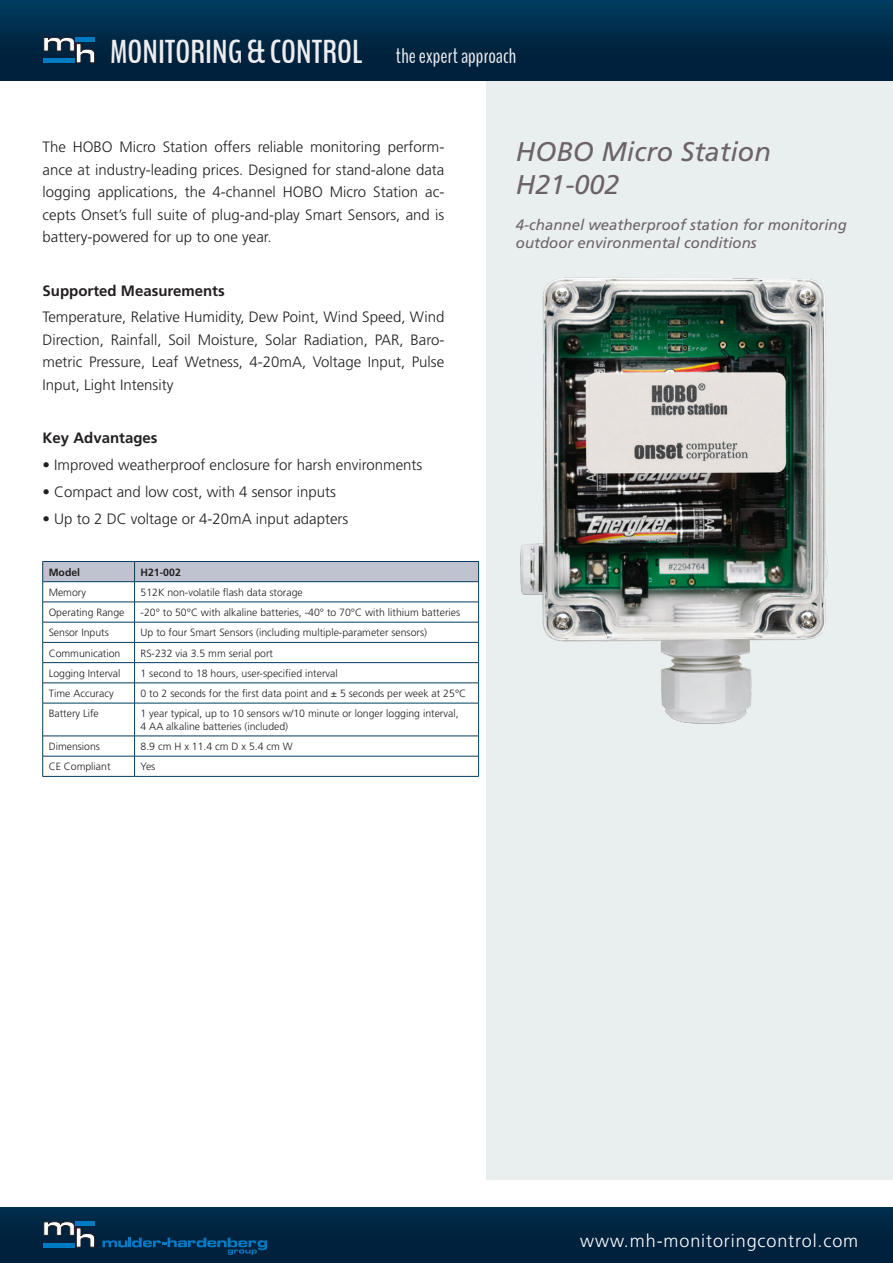
<style>
.page{position:relative;width:893px;height:1263px;background:#fff}
.page>*{position:absolute;margin:0;border:0;box-sizing:border-box;transform-origin:0 0}
.t1{font:700 33px "Bench Nine";color:#edecee}
.t2{font:italic 27px/32.4px "Frutiger";color:#6c6369}
.t3{font:300 18px "Frutiger";letter-spacing:.05em;color:#fff}
.t4{font:300 15px/22.5px "Frutiger";color:#231f20;text-align:justify}
.t5{font:italic 15px/18px "Frutiger";color:#6c6369}
.t6{font:700 15px "Frutiger";color:#231f20}
.t7{font:300 10.5px/12.6px "Frutiger";color:#231f20}
.t8{font:700 10.5px "Frutiger";color:#231f20}
.s1{font-weight:400;font-size:21px}
.s2{font-weight:700}
</style>
<div class="page">
<img style="left:0;top:0;width:893px;height:81px">
<img style="left:0;top:1208px;width:893px;height:55px">
<svg style="left:43px;top:1221px;width:52px;height:26px"></svg>
<hr style="left:43px;top:1243px;width:32px;height:4px;background:#007ac2">
<div style="left:76px;top:1221px;width:19px;height:5px;background:#007ac2"></div>
<svg style="left:103px;top:1237px;width:164px;height:18px;background:#003961"></svg>
<svg style="left:43px;top:37px;width:52px;height:26px"></svg>
<hr style="left:43px;top:59px;width:32px;height:4px;background:#007ac2">
<hr style="left:76px;top:37px;width:19px;height:4px;background:#007ac2">
<div style="left:487px;top:81px;width:406px;height:1098px;background:#e9efee"></div>
<img style="left:520px;top:277px;width:309px;height:447px">
<hr style="left:43px;top:776px;width:92px;height:1px;background:#023c5f">
<hr style="left:135px;top:776px;width:344px;height:1px;background:#023c5f">
<svg style="left:42px;top:561px;width:437px;height:142px"></svg>
<hr style="left:43px;top:703px;width:92px;height:1px;background:#023c5f">
<hr style="left:42px;top:703px;width:1px;height:33px;background:#023c5f">
<hr style="left:135px;top:703px;width:344px;height:1px;background:#023c5f">
<hr style="left:134px;top:703px;width:1px;height:33px;background:#023c5f">
<hr style="left:478px;top:703px;width:1px;height:33px;background:#023c5f">
<hr style="left:43px;top:736px;width:92px;height:1px;background:#023c5f">
<hr style="left:135px;top:736px;width:344px;height:1px;background:#023c5f">
<hr style="left:43px;top:756px;width:92px;height:1px;background:#023c5f">
<svg style="left:42px;top:736px;width:1px;height:40px"></svg>
<hr style="left:135px;top:756px;width:344px;height:1px;background:#023c5f">
<svg style="left:134px;top:736px;width:1px;height:40px"></svg>
<svg style="left:478px;top:736px;width:1px;height:40px"></svg>
<p class="t1" style="left:110px;top:30px;width:407px">MONITORING &amp; CONTROL <span class="s1">the expert approach</span></p>
<p class="t4" style="left:43px;top:136px;width:403px">The HOBO Micro Station offers reliable monitoring perform&shy;ance at industry-leading prices. Designed for stand-alone data logging applications, the 4-channel HOBO Micro Station ac&shy;cepts Onset’s full suite of plug-and-play Smart Sensors, and is battery-powered for up to one year.</p>
<p class="t4" style="left:43px;top:277px;width:403px;line-height:26.7px"><span class="s2">Supported Measurements<br></span>Temperature, Relative Humidity, Dew Point, Wind Speed, Wind</p>
<p class="t4" style="left:43px;top:328px;width:403px">Direction, Rainfall, Soil Moisture, Solar Radiation, PAR, Baro&shy;metric Pressure, Leaf Wetness, 4-20mA, Voltage Input, Pulse Input, Light Intensity</p>
<p class="t6" style="left:43px;top:429px;width:117px">Key Advantages</p>
<p class="t4" style="left:43px;top:454px;width:381px">• Improved weatherproof enclosure for harsh environments</p>
<p class="t4" style="left:43px;top:480px;width:295px">• Compact and low cost, with 4 sensor inputs</p>
<p class="t4" style="left:43px;top:507px;width:307px">• Up to 2 DC voltage or 4-20mA input adapters</p>
<p class="t8" style="left:49px;top:566px;width:33px">Model</p>
<p class="t8" style="left:141px;top:566px;width:42px">H21-002</p>
<p class="t7" style="left:49px;top:586px;width:39px">Memory</p>
<p class="t7" style="left:141px;top:586px;width:164px">512K non-volatile flash data storage</p>
<p class="t7" style="left:49px;top:606px;width:77px">Operating Range</p>
<p class="t7" style="left:141px;top:606px;width:321px">-20° to 50°C with alkaline batteries, -40° to 70°C with lithium batteries</p>
<p class="t7" style="left:49px;top:626px;width:62px">Sensor Inputs</p>
<p class="t7" style="left:141px;top:626px;width:288px">Up to four Smart Sensors (including multiple-parameter sensors)</p>
<p class="t7" style="left:49px;top:647px;width:73px">Communication</p>
<p class="t7" style="left:141px;top:647px;width:134px">RS-232 via 3.5 mm serial port</p>
<p class="t7" style="left:49px;top:667px;width:73px">Logging Interval</p>
<p class="t7" style="left:141px;top:667px;width:199px">1 second to 18 hours, user-specified interval</p>
<p class="t7" style="left:49px;top:687px;width:66px">Time Accuracy</p>
<p class="t7" style="left:141px;top:687px;width:327px">0 to 2 seconds for the first data point and ± 5 seconds per week at 25°C</p>
<p class="t7" style="left:49px;top:707px;width:52px">Battery Life</p>
<p class="t7" style="left:141px;top:707px;width:319px">1 year typical, up to 10 sensors w/10 minute or longer logging interval,<br>4 AA alkaline batteries (included)</p>
<p class="t7" style="left:49px;top:740px;width:53px">Dimensions</p>
<p class="t7" style="left:141px;top:740px;width:154px">8.9 cm H x 11.4 cm D x 5.4 cm W</p>
<p class="t7" style="left:49px;top:760px;width:63px">CE Compliant</p>
<p class="t7" style="left:141px;top:760px;width:16px">Yes</p>
<p class="t2" style="left:516px;top:136px;width:257px">HOBO Micro Station<br>H21-002</p>
<p class="t5" style="left:516px;top:215px;width:332px">4-channel weatherproof station for monitoring outdoor environmental conditions</p>
<p class="t3" style="left:580px;top:1231px;width:280px">www.mh-monitoringcontrol.com</p>
</div>
